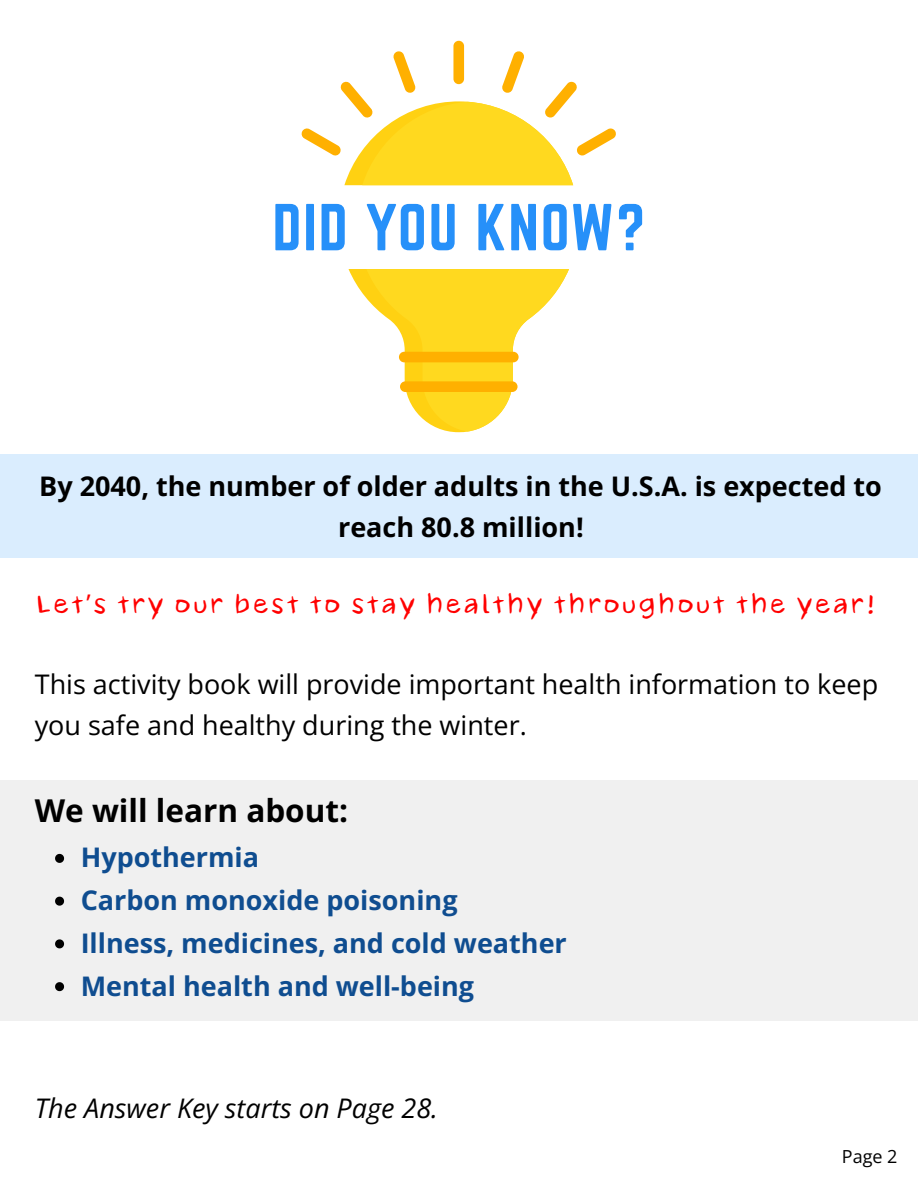
<style>
.page{position:relative;width:918px;height:1188px;background:#fff}
.page>*{position:absolute;margin:0;border:0;box-sizing:border-box;transform-origin:0 0}
.t1{font:700 31.5px "Open Sans";color:#000}
.t2{font:27px/40.5px "Open Sans";color:#000}
.t3{font:700 27px "Open Sans";color:#0f4d90}
.t4{font:700 27px/40.5px "Open Sans";color:#000;text-align:center}
.t5{font:italic 27px "Open Sans";color:#000}
.t6{font:24px "Taytex Alt";color:#ff0101}
.t7{font:18px "Open Sans";color:#000}
.s1{font-family:"Noto Sans Gurmukhi"}
</style>
<div class="page">
<svg style="left:349px;top:269px;width:220px;height:163px"></svg>
<div style="left:453px;top:41px;width:11px;height:43px;background:#ffb000;border-radius:5px"></div>
<svg style="left:301px;top:51px;width:315px;height:134px"></svg>
<div style="left:399px;top:352px;width:120px;height:10px;background:#ffb000;border-radius:5px"></div>
<div style="left:400px;top:381px;width:118px;height:11px;background:#ffb000;border-radius:5px"></div>
<svg style="left:275px;top:204px;width:24px;height:46px"></svg>
<div style="left:306px;top:204px;width:8px;height:46px;background:#2690f9"></div>
<svg style="left:322px;top:204px;width:23px;height:46px"></svg>
<svg style="left:367px;top:204px;width:57px;height:46px"></svg>
<svg style="left:431px;top:204px;width:24px;height:46px"></svg>
<svg style="left:478px;top:204px;width:27px;height:46px"></svg>
<svg style="left:511px;top:204px;width:25px;height:46px"></svg>
<svg style="left:544px;top:204px;width:23px;height:46px"></svg>
<svg style="left:573px;top:204px;width:38px;height:46px"></svg>
<svg style="left:619px;top:204px;width:23px;height:46px"></svg>
<div style="left:0;top:454px;width:918px;height:104px;background:#daedfe"></div>
<div style="left:0;top:780px;width:918px;height:241px;background:#f0f0f0"></div>
<svg style="left:55px;top:854px;width:9px;height:9px"></svg>
<svg style="left:55px;top:897px;width:9px;height:9px"></svg>
<svg style="left:55px;top:939px;width:9px;height:9px"></svg>
<svg style="left:55px;top:982px;width:9px;height:9px"></svg>
<p class="t4" style="left:39px;top:465px;width:844px">By 2040, the number of older adults in the U.S.A. is expected to reach 80.8 million!</p>
<h2 class="t6" style="left:35px;top:592px;width:843px">Let<span class="s1">’</span>s try our best to stay healthy throughout the year!</h2>
<h4 class="t2" style="left:35px;top:663px;width:845px">This activity book will provide important health information to keep you safe and healthy during the winter.</h4>
<h3 class="t1" style="left:35px;top:789px;width:315px">We will learn about:</h3>
<h1 class="t3" style="left:81px;top:839px;width:180px">Hypothermia</h1>
<p class="t3" style="left:81px;top:881px;width:378px">Carbon monoxide poisoning</p>
<p class="t3" style="left:81px;top:924px;width:488px">Illness, medicines, and cold weather</p>
<p class="t3" style="left:81px;top:967px;width:395px">Mental health and well-being</p>
<p class="t5" style="left:35px;top:1089px;width:405px">The Answer Key starts on Page 28.</p>
<h3 class="t7" style="left:842px;top:1144px;width:57px">Page 2</h3>
</div>
